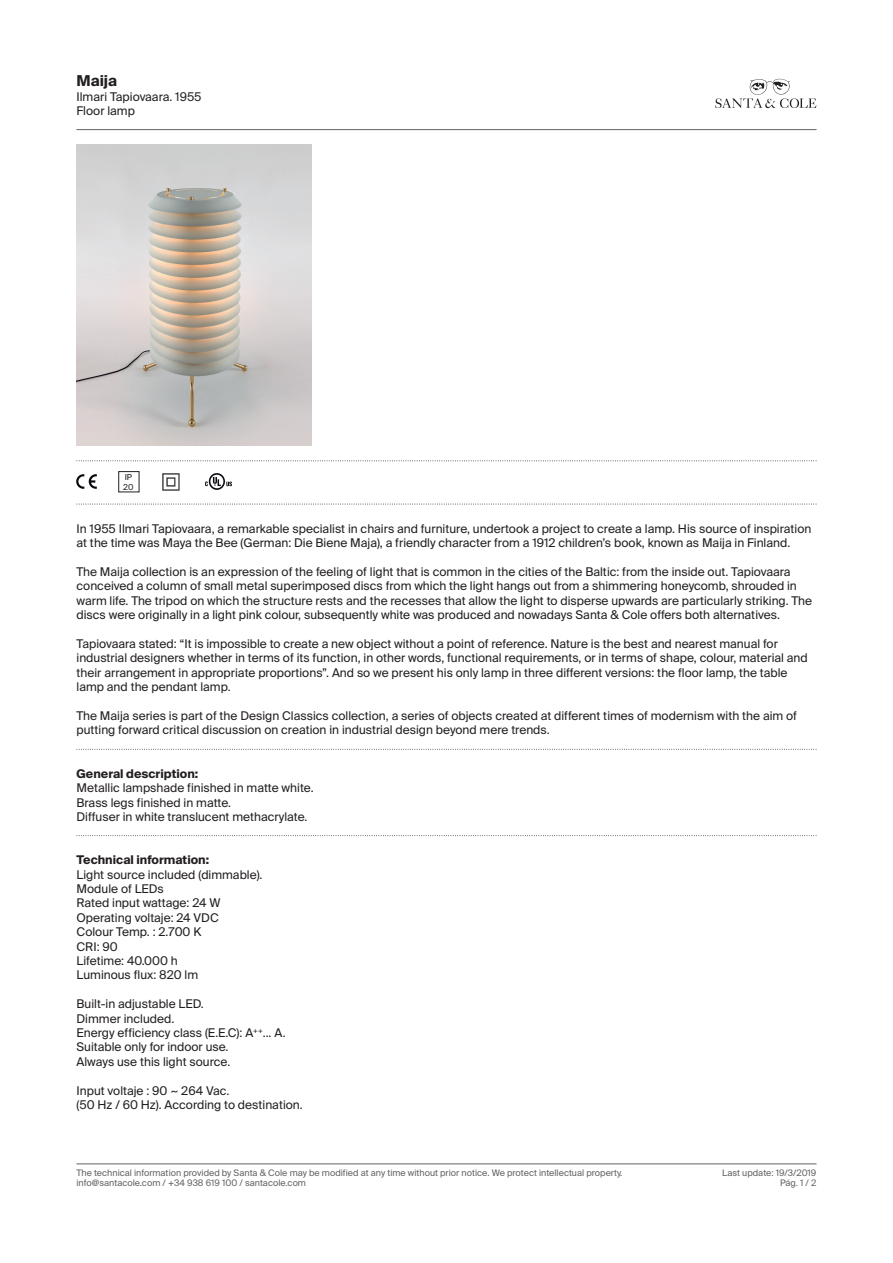
<style>
.page{position:relative;width:893px;height:1263px;background:#fff}
.page>*{position:absolute;margin:0;border:0;box-sizing:border-box;transform-origin:0 0}
.t1{font:700 15px "Suisse Intl";color:#231f20}
.t2{font:12px/14.4px "Suisse Intl";color:#231f20}
.t3{font:700 12px "Suisse Intl";color:#231f20}
.t4{font:9px "Suisse Intl";color:#636366}
.t5{font:8.25px/9.9px "Suisse Intl";color:#231f20}
</style>
<div class="page">
<svg style="left:715px;top:79px;width:101px;height:29px"></svg>
<hr style="left:77px;top:129px;width:739px;height:1px;background:#636366">
<hr style="left:77px;top:1163px;width:739px;height:1px;background:#636366">
<svg style="left:77px;top:460px;width:740px;height:1px"></svg>
<svg style="left:77px;top:504px;width:740px;height:1px"></svg>
<svg style="left:77px;top:835px;width:740px;height:1px"></svg>
<svg style="left:77px;top:749px;width:740px;height:1px"></svg>
<img style="left:77px;top:475px;width:19px;height:14px">
<img style="left:205px;top:473px;width:27px;height:16px">
<img style="left:163px;top:473px;width:17px;height:17px">
<img style="left:77px;top:144px;width:234px;height:301px">
<p class="t1" style="left:77px;top:72px;width:42px">Maija</p>
<p class="t2" style="left:77px;top:89px;width:127px">Ilmari Tapiovaara. 1955<br>Floor lamp</p>
<p class="t5" style="left:123px;top:472px;width:12px">IP<br>20</p>
<p class="t2" style="left:77px;top:521px;width:736px">In 1955 Ilmari Tapiovaara, a remarkable specialist in chairs and furniture, undertook a project to create a lamp. His source of inspiration at the time was Maya the Bee (German: Die Biene Maja), a friendly character from a 1912 children’s book, known as Maija in Finland.</p>
<p class="t2" style="left:77px;top:565px;width:737px">The Maija collection is an expression of the feeling of light that is common in the cities of the Baltic: from the inside out. Tapiovaara conceived a column of small metal superimposed discs from which the light hangs out from a shimmering honeycomb, shrouded in warm life. The tripod on which the structure rests and the recesses that allow the light to disperse upwards are particularly striking. The discs were originally in a light pink colour, subsequently white was produced and nowadays Santa &amp; Cole offers both alternatives.</p>
<p class="t2" style="left:77px;top:637px;width:733px">Tapiovaara stated: “It is impossible to create a new object without a point of reference. Nature is the best and nearest manual for industrial designers whether in terms of its function, in other words, functional requirements, or in terms of shape, colour, material and their arrangement in appropriate proportions”. And so we present his only lamp in three different versions: the floor lamp, the table lamp and the pendant lamp.</p>
<p class="t2" style="left:77px;top:709px;width:722px">The Maija series is part of the Design Classics collection, a series of objects created at different times of modernism with the aim of putting forward critical discussion on creation in industrial design beyond mere trends.</p>
<p class="t3" style="left:77px;top:766px;width:123px">General description:</p>
<p class="t2" style="left:77px;top:781px;width:239px">Metallic lampshade finished in matte white.<br>Brass legs finished in matte.<br>Diffuser in white translucent methacrylate.</p>
<p class="t3" style="left:77px;top:853px;width:134px">Technical information:</p>
<p class="t2" style="left:77px;top:867px;width:188px">Light source included (dimmable).<br>Module of LEDs<br>Rated input wattage: 24 W<br>Operating voltaje: 24 VDC<br>Colour Temp. : 2.700 K<br>CRI: 90<br>Lifetime: 40.000 h<br>Luminous flux: 820 lm</p>
<p class="t2" style="left:77px;top:997px;width:211px">Built-in adjustable LED.<br>Dimmer included.<br>Energy efficiency class (E.E.C): A<sup>++</sup>... A.<br>Suitable only for indoor use.<br>Always use this light source.</p>
<p class="t2" style="left:77px;top:1083px;width:228px">Input voltaje : 90 ~ 264 Vac.<br>(50 Hz / 60 Hz). According to destination.</p>
<p class="t4" style="left:77px;top:1167px;width:547px">The technical information provided by Santa &amp; Cole may be modified at any time without prior notice. We protect intellectual property.</p>
<p class="t4" style="left:722px;top:1167px;width:96px">Last update: 19/3/2019</p>
<p class="t4" style="left:77px;top:1178px;width:231px">info@santacole.com / +34 938 619 100 / santacole.com</p>
<p class="t4" style="left:780px;top:1178px;width:38px">Pág. 1 / 2</p>
</div>
